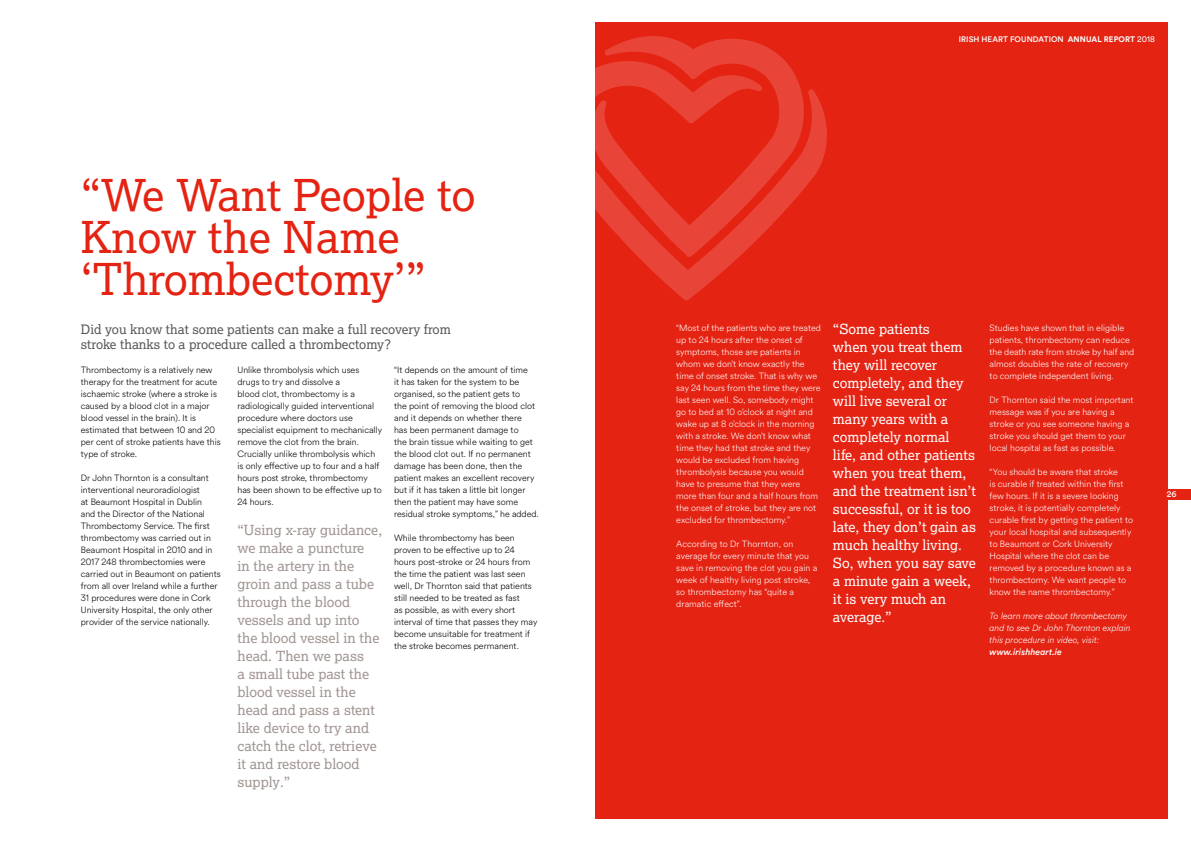
<style>
.page{position:relative;width:1191px;height:842px;background:#fff}
.page>*{position:absolute;margin:0;border:0;box-sizing:border-box;transform-origin:0 0}
.t1{font:44px/42px "Lexia";color:#e42313}
.t2{font:14px/18px "Lexia";color:#fff}
.t3{font:14px/18px "Lexia";color:#9f9490}
.t4{font:13px/15px "Lexia";color:#575756}
.t5{font:300 9px/12px "Circular Air Pro";color:#000}
.t6{font:300 9px/12px "Circular Air Pro";color:#fff}
.t7{font:italic 300 9px/12px "Circular Air Pro";color:#fff}
.t8{font:italic 500 9px "Circular Air Pro";color:#fff}
.t9{font:500 8px "Circular Air Pro";letter-spacing:.01em;color:#fff}
.s1{font-weight:700}
.s2{font-weight:400}
</style>
<div class="page">
<div style="left:595px;top:23px;width:573px;height:796px;background:#e42313"></div>
<div style="left:1164px;top:490px;width:27px;height:10px;background:#e42313"></div>
<svg style="left:595px;top:36px;width:232px;height:264px"></svg>
<h1 class="t1" style="left:81px;top:172px;width:396px">“We Want People to<br>Know the Name ‘Thrombectomy’”</h1>
<h3 class="t4" style="left:81px;top:321px;width:371px">Did you know that some patients can make a full recovery from stroke thanks to a procedure called a thrombectomy?</h3>
<p class="t5" style="left:81px;top:364px;width:141px">Thrombectomy is a relatively new therapy for the treatment for acute ischaemic stroke (where a stroke is caused by a blood clot in a major blood vessel in the brain). It is estimated that between 10 and 20 per cent of stroke patients have this type of stroke.</p>
<p class="t5" style="left:81px;top:472px;width:141px">Dr John Thornton is a consultant interventional neuroradiologist<br>at Beaumont Hospital in Dublin<br>and the Director of the National Thrombectomy Service. The first thrombectomy was carried out in Beaumont Hospital in 2010 and in 2017 248 thrombectomies were carried out in Beaumont on patients from all over Ireland while a further 31 procedures were done in Cork University Hospital, the only other provider of the service nationally.</p>
<p class="t5" style="left:237px;top:364px;width:146px">Unlike thrombolysis which uses drugs to try and dissolve a<br>blood clot, thrombectomy is a radiologically guided interventional procedure where doctors use specialist equipment to mechanically remove the clot from the brain.<br>Crucially unlike thrombolysis which is only effective up to four and a half hours post stroke, thrombectomy has been shown to be effective up to<br>24 hours.</p>
<p class="t3" style="left:237px;top:521px;width:146px">“Using x-ray guidance, we make a puncture<br>in the artery in the groin and pass a tube through the blood vessels and up into the blood vessel in the head. Then we pass<br>a small tube past the blood vessel in the head and pass a stent like device to try and catch the clot, retrieve it and restore blood supply.”</p>
<p class="t5" style="left:394px;top:364px;width:146px">“It depends on the amount of time<br>it has taken for the system to be organised, so the patient gets to<br>the point of removing the blood clot and it depends on whether there<br>has been permanent damage to<br>the brain tissue while waiting to get the blood clot out. If no permanent damage has been done, then the patient makes an excellent recovery but if it has taken a little bit longer then the patient may have some residual stroke symptoms,” he added.</p>
<p class="t5" style="left:394px;top:532px;width:145px">While thrombectomy has been proven to be effective up to 24 hours post-stroke or 24 hours from the time the patient was last seen well, Dr Thornton said that patients still needed to be treated as fast<br>as possible, as with every short interval of time that passes they may become unsuitable for treatment if the stroke becomes permanent.</p>
<p class="t9" style="left:958px;top:34px;width:198px">IRISH HEART FOUNDATION <span class="s1">ANNUAL REPORT</span> <span class="s2">2018</span></p>
<p class="t6" style="left:676px;top:321px;width:146px">“Most of the patients who are treated up to 24 hours after the onset of symptoms, those are patients in whom we don’t know exactly the time of onset stroke. That is why we say 24 hours from the time they were last seen well. So, somebody might go to bed at 10 o’clock at night and wake up at 8 o’clock in the morning with a stroke. We don’t know what time they had that stroke and they would be excluded from having thrombolysis because you would have to presume that they were more than four and a half hours from the onset of stroke, but they are not excluded for thrombectomy.”</p>
<p class="t6" style="left:676px;top:537px;width:142px">According to Dr Thornton, on average for every minute that you save in removing the clot you gain a week of healthy living post stroke, so thrombectomy has “quite a dramatic effect”.</p>
<p class="t2" style="left:833px;top:320px;width:145px">“Some patients<br>when you treat them they will recover completely, and they will live several or many years with a completely normal life, and other patients when you treat them, and the treatment isn’t successful, or it is too late, they don’t gain as much healthy living.<br>So, when you say save a minute gain a week, it is very much an average.”</p>
<p class="t6" style="left:989px;top:321px;width:146px">Studies have shown that in eligible patients, thrombectomy can reduce the death rate from stroke by half and almost doubles the rate of recovery to complete independent living.</p>
<p class="t6" style="left:989px;top:393px;width:145px">Dr Thornton said the most important message was if you are having a stroke or you see someone having a stroke you should get them to your local hospital as fast as possible.</p>
<p class="t6" style="left:989px;top:465px;width:145px">“You should be aware that stroke<br>is curable if treated within the first few hours. If it is a severe looking stroke, it is potentially completely curable first by getting the patient to your local hospital and subsequently to Beaumont or Cork University Hospital where the clot can be removed by a procedure known as a thrombectomy. We want people to know the name thrombectomy.”</p>
<p class="t7" style="left:989px;top:609px;width:142px">To learn more about thrombectomy and to see Dr John Thornton explain this procedure in video, visit:</p>
<p class="t8" style="left:989px;top:646px;width:74px">www.irishheart.ie</p>
<p class="t9" style="left:1166px;top:489px;width:11px">26</p>
</div>
